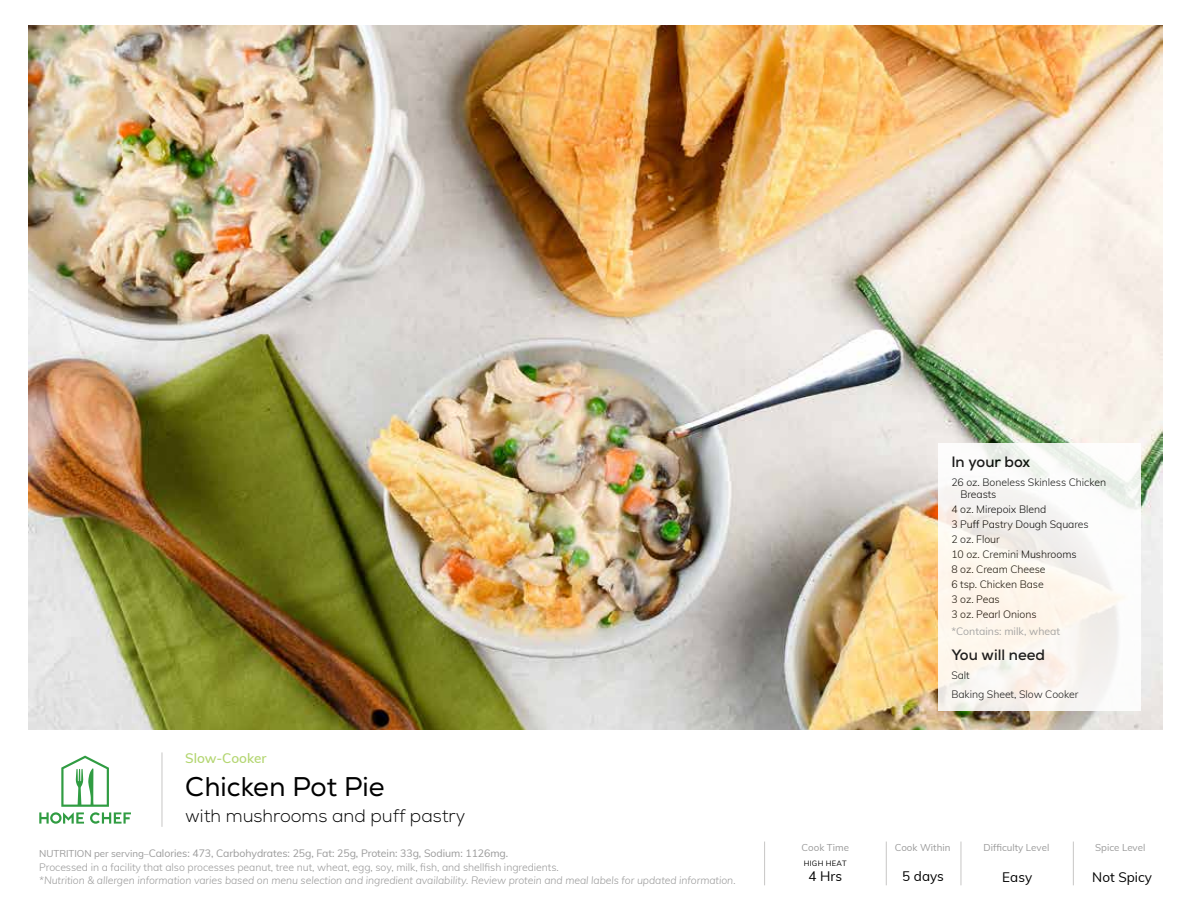
<style>
.page{position:relative;width:1188px;height:918px;background:#fff}
.page>*{position:absolute;margin:0;border:0;box-sizing:border-box;transform-origin:0 0}
.t1{font:27px "Nexa";color:#000}
.t2{font:300 18px "Nexa";color:#000}
.t3{font:700 15px "Nexa";color:#000}
.t4{font:13.5px "Muli";color:#000}
.t5{font:600 13.5px "Muli";color:#b4d672}
.t6{font:300 10.5px/13.5px "Muli";letter-spacing:-.005em;color:#9a9a9a}
.t7{font:300 10.5px/15px "Muli";letter-spacing:-.005em;color:#000}
.t8{font:italic 300 10.5px "Muli";letter-spacing:-.005em;color:#9a9a9a}
.t9{font:10.5px "Muli";color:#9a9a9a}
.t10{font:9.75px "Muli";color:#9a9a9a}
.t11{font:7.5px "Muli";letter-spacing:.03em;color:#000}
.s1{font-weight:400;font-size:9.75px}
.s2{font-weight:400}
</style>
<div class="page">
<img style="left:29px;top:26px;width:1133px;height:704px">
<hr style="left:162px;top:752px;width:1px;height:75px;background:#c7c6c5">
<svg style="left:938px;top:443px;width:203px;height:268px;fill:#fcf6f0"></svg>
<hr style="left:886px;top:842px;width:1px;height:43px;background:#c7c6c5">
<hr style="left:961px;top:842px;width:1px;height:43px;background:#c7c6c5">
<hr style="left:1073px;top:842px;width:1px;height:43px;background:#c7c6c5">
<hr style="left:764px;top:842px;width:1px;height:43px;background:#c7c6c5">
<svg style="left:39px;top:756px;width:92px;height:68px"></svg>
<p class="t5" style="left:185px;top:749px;width:83px">Slow-Cooker</p>
<h1 class="t1" style="left:185px;top:771px;width:201px">Chicken Pot Pie</h1>
<h2 class="t2" style="left:185px;top:805px;width:282px">with mushrooms and puff pastry</h2>
<p class="t6" style="left:39px;top:846px;width:521px"><span class="s1">NUTRITION per serving–</span><span class="s2">Calories: 473, Carbohydrates: 25g, Fat: 25g, Protein: 33g, Sodium: 1126mg.<br></span>Processed in a facility that also processes peanut, tree nut, wheat, egg, soy, milk, fish, and shellfish ingredients.</p>
<p class="t8" style="left:39px;top:873px;width:698px">*Nutrition &amp; allergen information varies based on menu selection and ingredient availability. Review protein and meal labels for updated information.</p>
<h3 class="t3" style="left:951px;top:452px;width:80px">In your box</h3>
<p class="t7" style="left:960px;top:476px;width:147px;line-height:12px;text-indent:-9px">26 oz. Boneless Skinless Chicken<br>Breasts</p>
<p class="t7" style="left:951px;top:501px;width:139px">4 oz. Mirepoix Blend<br>3 Puff Pastry Dough Squares<br>2 oz. Flour<br>10 oz. Cremini Mushrooms<br>8 oz. Cream Cheese<br>6 tsp. Chicken Base<br>3 oz. Peas<br>3 oz. Pearl Onions</p>
<p class="t9" style="left:951px;top:624px;width:110px">*Contains: milk, wheat</p>
<h3 class="t3" style="left:951px;top:645px;width:95px">You will need</h3>
<p class="t7" style="left:951px;top:665px;width:129px;line-height:18.8px">Salt<br>Baking Sheet, Slow Cooker</p>
<p class="t10" style="left:802px;top:841px;width:49px">Cook Time</p>
<p class="t10" style="left:895px;top:841px;width:57px">Cook Within</p>
<p class="t10" style="left:984px;top:841px;width:67px">Difficulty Level</p>
<p class="t10" style="left:1095px;top:841px;width:52px">Spice Level</p>
<p class="t11" style="left:804px;top:858px;width:44px">HIGH HEAT</p>
<p class="t4" style="left:808px;top:866px;width:35px">4 Hrs</p>
<p class="t4" style="left:902px;top:866px;width:43px">5 days</p>
<p class="t4" style="left:1002px;top:867px;width:31px">Easy</p>
<p class="t4" style="left:1092px;top:867px;width:61px">Not Spicy</p>
</div>
